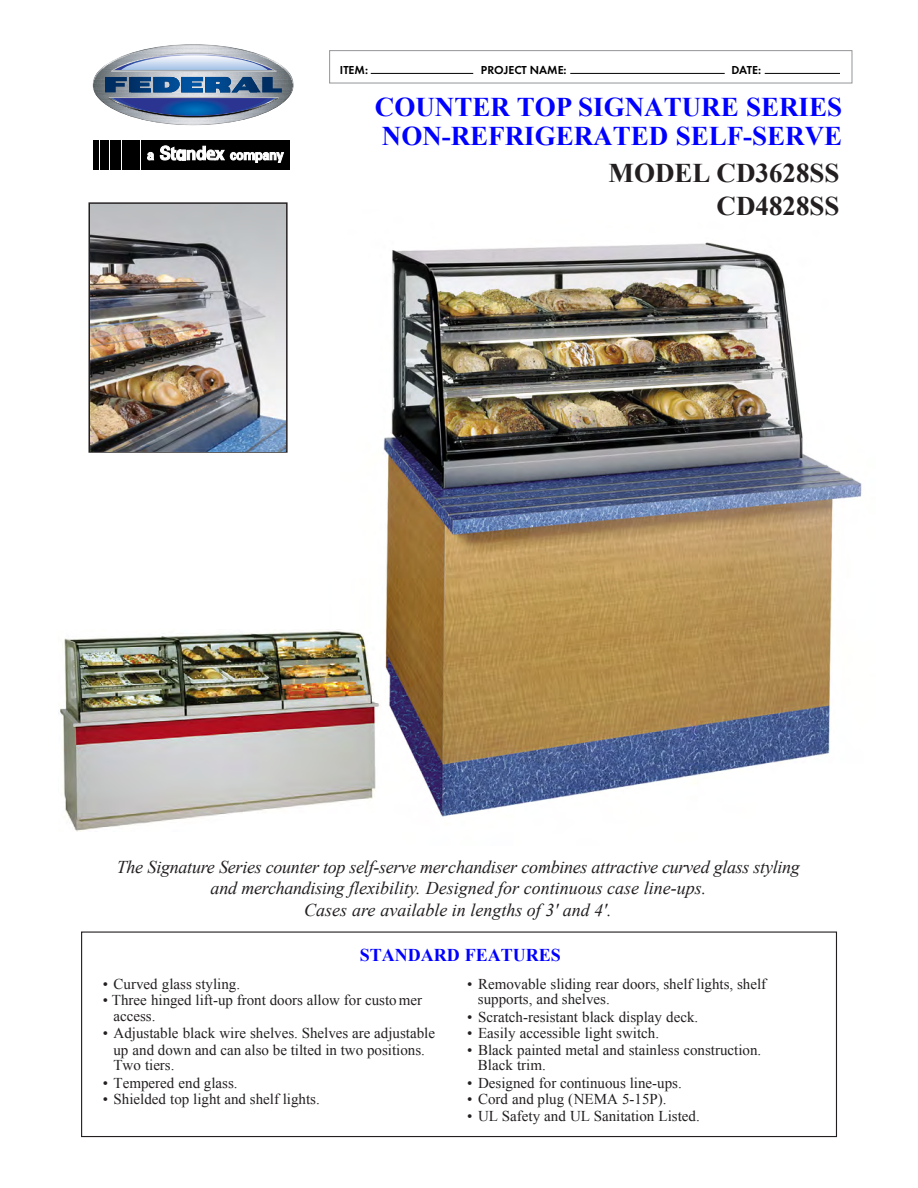
<style>
.page{position:relative;width:918px;height:1188px;background:#fff}
.page>*{position:absolute;margin:0;border:0;box-sizing:border-box;transform-origin:0 0}
.t1{font:700 27px/29.4px "Times New Roman";color:#00f}
.t2{font:700 27px/32.4px "Times New Roman";color:#231f20;text-align:right}
.t3{font:italic 18px/21.6px "Times New Roman";letter-spacing:-.015em;color:#231f20;text-align:center}
.t4{font:700 18px "Times New Roman";color:#00f}
.t5{font:15px/15.3px "Times New Roman";color:#231f20}
.t6{font:600 12px "Futura T";color:#000}
</style>
<div class="page">
<div style="left:27px;top:122px;width:27px;height:26px;border:2px solid #fff;border-radius:50%"></div>
<div style="left:27px;top:580px;width:27px;height:28px;border:2px solid #fff;border-radius:50%"></div>
<div style="left:27px;top:1040px;width:27px;height:26px;border:2px solid #fff;border-radius:50%"></div>
<div style="left:81px;top:932px;width:756px;height:205px;border:1px solid #231f20"></div>
<div style="left:141px;top:140px;width:149px;height:29px;background:#000"></div>
<div style="left:122px;top:140px;width:18px;height:29px;background:#000"></div>
<div style="left:111px;top:140px;width:10px;height:29px;background:#000"></div>
<div style="left:101px;top:140px;width:8px;height:29px;background:#000"></div>
<div style="left:94px;top:140px;width:5px;height:29px;background:#000"></div>
<svg style="left:147px;top:152px;width:7px;height:8px"></svg>
<svg style="left:160px;top:145px;width:124px;height:18px"></svg>
<svg style="left:93px;top:44px;width:201px;height:81px"></svg>
<div style="left:329px;top:50px;width:523px;height:33px;border:1px solid #939598"></div>
<hr style="left:371px;top:73px;width:102px;height:1px;background:#000">
<hr style="left:570px;top:73px;width:155px;height:1px;background:#000">
<hr style="left:765px;top:73px;width:75px;height:1px;background:#000">
<img style="left:383px;top:242px;width:479px;height:575px">
<img style="left:60px;top:629px;width:319px;height:203px">
<div style="left:88px;top:202px;width:200px;height:251px;border:2px solid #231f20"></div>
<img style="left:91px;top:204px;width:195px;height:247px">
<p class="t6" style="left:340px;top:63px;width:30px">ITEM:</p>
<p class="t6" style="left:481px;top:63px;width:87px">PROJECT NAME:</p>
<p class="t6" style="left:731px;top:63px;width:31px">DATE:</p>
<h1 class="t1" style="left:375px;top:91px;width:469px">COUNTER TOP SIGNATURE SERIES<br>NON-REFRIGERATED SELF-SERVE</h1>
<h1 class="t2" style="left:609px;top:156px;width:232px">MODEL CD3628SS<br>CD4828SS</h1>
<p class="t3" style="left:117px;top:856px;width:685px">The Signature Series counter top self-serve merchandiser combines attractive curved glass styling and merchandising flexibility. Designed for continuous case line-ups.<br>Cases are available in lengths of 3' and 4'.</p>
<p class="t4" style="left:360px;top:942px;width:202px">STANDARD FEATURES</p>
<p class="t5" style="left:103px;top:976px;width:139px">• Curved glass styling.</p>
<p class="t5" style="left:113px;top:992px;width:310px;text-indent:-11px">• Three hinged lift-up front doors allow for custo mer access.</p>
<p class="t5" style="left:103px;top:1025px;width:334px;line-height:16.8px;text-align:center">• Adjustable black wire shelves. Shelves are adjustable up and down and can also be tilted in two positions.</p>
<p class="t5" style="left:113px;top:1057px;width:63px">Two tiers.</p>
<p class="t5" style="left:103px;top:1075px;width:136px">• Tempered end glass.</p>
<p class="t5" style="left:103px;top:1091px;width:219px">• Shielded top light and shelf lights.</p>
<p class="t5" style="left:478px;top:976px;width:290px;text-indent:-11px">• Removable sliding rear doors, shelf lights, shelf supports, and shelves.</p>
<p class="t5" style="left:467px;top:1009px;width:233px">• Scratch-resistant black display deck.</p>
<p class="t5" style="left:467px;top:1025px;width:193px">• Easily accessible light switch.</p>
<p class="t5" style="left:478px;top:1042px;width:285px;text-indent:-11px">• Black painted metal and stainless construction.<br>Black trim.</p>
<p class="t5" style="left:467px;top:1075px;width:216px">• Designed for continuous line-ups.</p>
<p class="t5" style="left:467px;top:1091px;width:201px">• Cord and plug (NEMA 5-15P).</p>
<p class="t5" style="left:467px;top:1108px;width:234px">• UL Safety and UL Sanitation Listed.</p>
</div>
